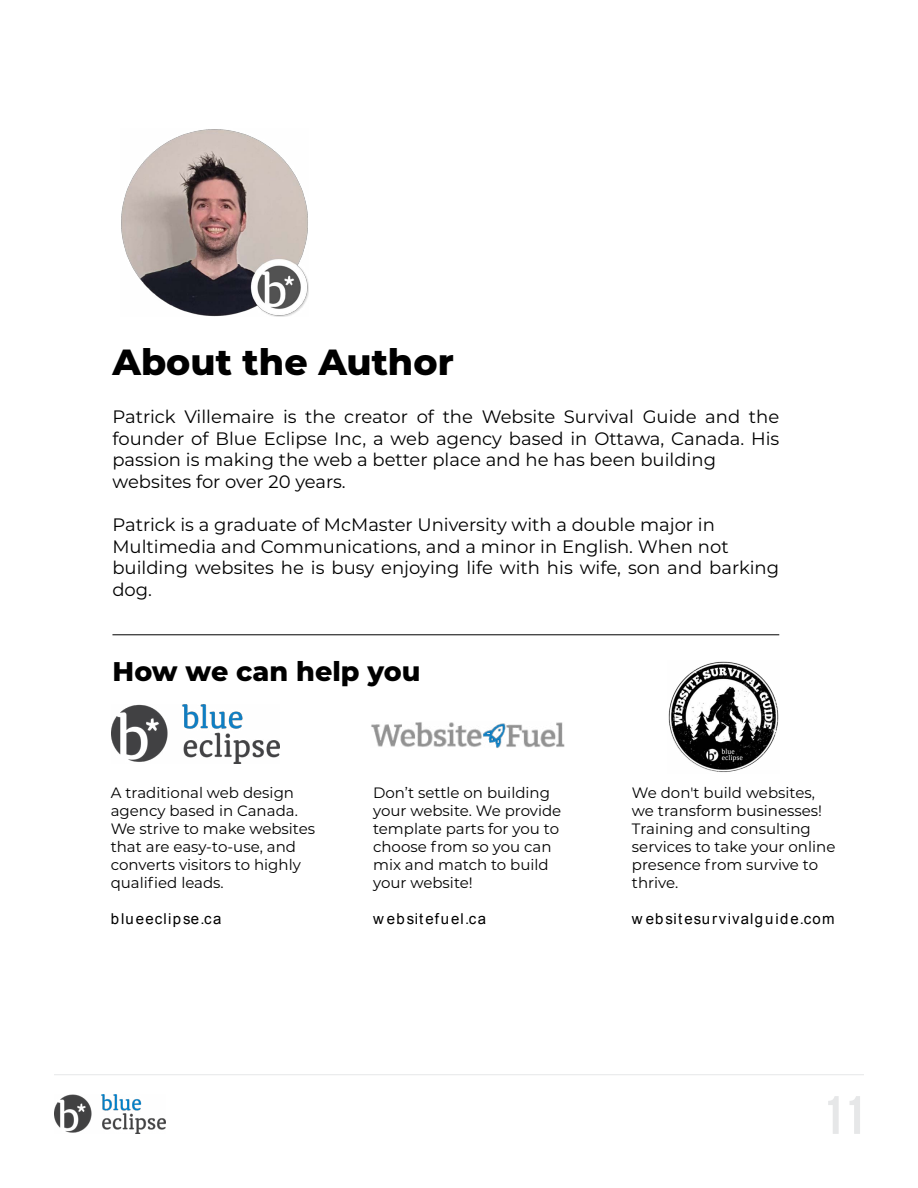
<style>
.page{position:relative;width:918px;height:1188px;background:#fff}
.page>*{position:absolute;margin:0;border:0;box-sizing:border-box;transform-origin:0 0}
.t1{font:700 54px "Bebas Neue";color:#e6e7e8}
.t2{font:800 36.3px "Montserrat";color:#000}
.t3{font:800 27px "Montserrat";color:#000}
.t4{font:18px/21.6px "Montserrat";color:#000}
.t5{font:15px/18px "Montserrat";color:#000}
.t6{font:15px "Arial";letter-spacing:.08em;color:#000}
</style>
<div class="page">
<img style="left:54px;top:1095px;width:111px;height:39px">
<hr style="left:54px;top:1074px;width:810px;height:1px;background:#e6e7e8">
<svg style="left:111px;top:634px;width:669px;height:138px"></svg>
<img style="left:121px;top:129px;width:188px;height:188px">
<h2 class="t2" style="left:112px;top:336px;width:343px">About the Author</h2>
<p class="t4" style="left:112px;top:405px;width:668px">Patrick Villemaire is the creator of the Website Survival Guide and the founder of Blue Eclipse Inc, a web agency based in Ottawa, Canada. His passion is making the web a better place and he has been building websites for over 20 years.</p>
<p class="t4" style="left:112px;top:513px;width:668px">Patrick is a graduate of McMaster University with a double major in Multimedia and Communications, and a minor in English. When not building websites he is busy enjoying life with his wife, son and barking dog.</p>
<h3 class="t3" style="left:113px;top:652px;width:309px">How we can help you</h3>
<p class="t5" style="left:111px;top:783px;width:206px">A traditional web design agency based in Canada.<br>We strive to make websites that are easy-to-use, and converts visitors to highly qualified leads.</p>
<p class="t6" style="left:111px;top:909px;width:112px">blueeclipse.ca</p>
<p class="t5" style="left:373px;top:783px;width:190px">Don’t settle on building your website. We provide template parts for you to choose from so you can mix and match to build your website!</p>
<p class="t6" style="left:373px;top:909px;width:114px">w ebsitefuel.ca</p>
<p class="t5" style="left:632px;top:783px;width:205px">We don't build websites, we transform businesses!<br>Training and consulting services to take your online presence from survive to thrive.</p>
<p class="t6" style="left:632px;top:909px;width:204px">w ebsitesurvivalguide.com</p>
<h1 class="t1" style="left:822px;top:1086px;width:44px">11</h1>
</div>
